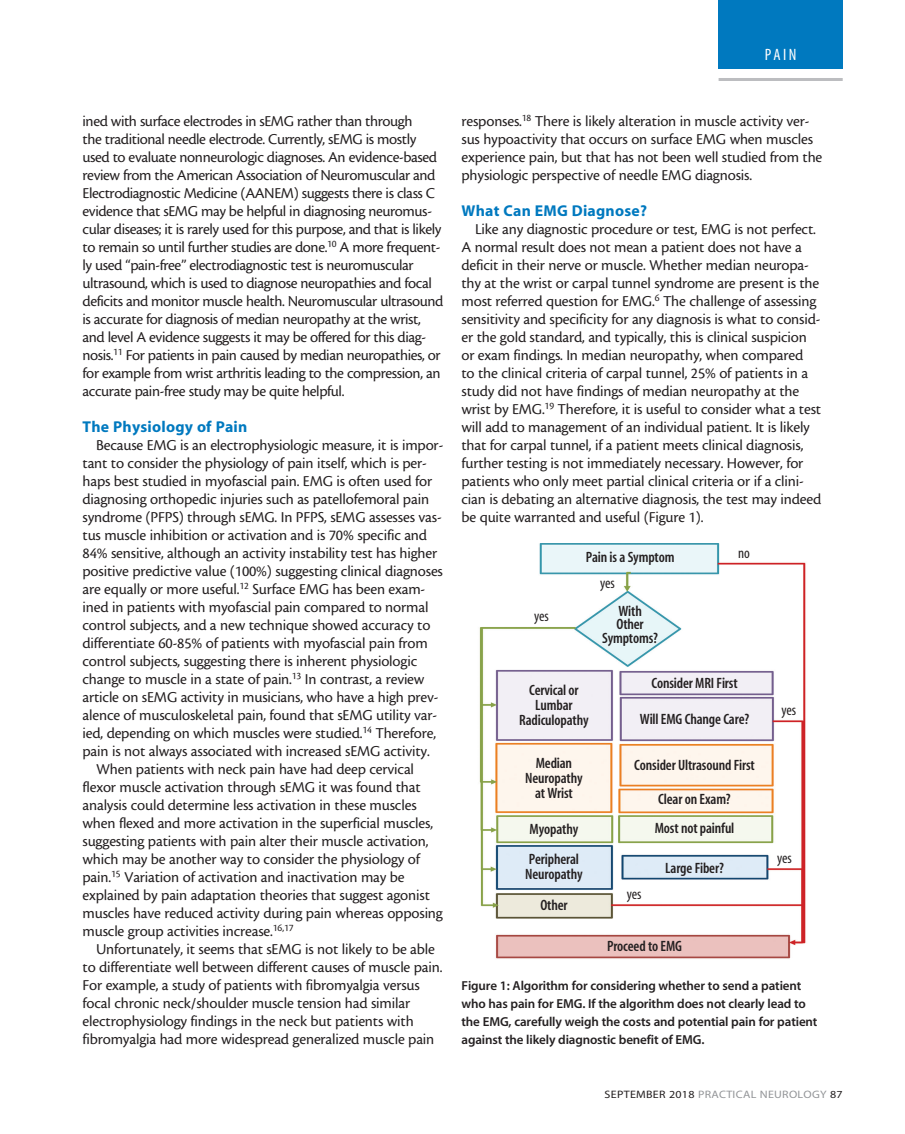
<style>
.page{position:relative;width:905px;height:1134px;background:#fff}
.page>*{position:absolute;margin:0;border:0;box-sizing:border-box;transform-origin:0 0}
.t1{font:16.5px "Myriad MM 400 300";color:#fff}
.body{font:15.75px/18px "Cronos MM 408 10";letter-spacing:-.01em;color:#231f20}
.subhead{font:15.75px "Myriad MM 700 600";letter-spacing:.015em;color:#0079bf}
.t2{font:15px "Myriad MM 565 300";letter-spacing:-.01em;color:#231f20}
.t3{font:15px "Myriad MM 400 300";letter-spacing:-.01em;color:#231f20}
.t4{font:13.05px/18px "Myriad MM 565 600";letter-spacing:-.01em;color:#231f20}
.t5{font:10.8px "Myriad MM 400 600";letter-spacing:.025em;color:#939598;scale:1.11 1}
.s1{color:#231f20}
</style>
<div class="page">
<div style="left:718px;top:0;width:124px;height:69px;background:#0079bf"></div>
<hr style="left:718px;top:78px;width:124px;height:3px;background:#bcbdc0">
<img style="left:479px;top:543px;width:327px;height:416px">
<p class="t1" style="left:764px;top:46px;width:33px">PAIN</p>
<p class="body" style="left:82px;top:112px;width:362px">ined with surface electrodes in sEMG rather than through<br>the traditional needle electrode. Currently, sEMG is mostly used to evaluate nonneurologic diagnoses. An evidence-based review from the American Association of Neuromuscular and Electrodiagnostic Medicine (AANEM) suggests there is class C evidence that sEMG may be helpful in diagnosing neuromus&shy;cular diseases; it is rarely used for this purpose, and that is likely to remain so until further studies are done.<sup>10</sup> A more frequent&shy;ly used “pain-free” electrodiagnostic test is neuromuscular ultrasound, which is used to diagnose neuropathies and focal deficits and monitor muscle health. Neuromuscular ultrasound is accurate for diagnosis of median neuropathy at the wrist, and level A evidence suggests it may be offered for this diag&shy;nosis.<sup>11</sup> For patients in pain caused by median neuropathies, or for example from wrist arthritis leading to the compression, an accurate pain-free study may be quite helpful.</p>
<p class="subhead" style="left:82px;top:419px;width:166px">The Physiology of Pain</p>
<p class="body" style="left:82px;top:436px;width:362px;text-indent:14px">Because EMG is an electrophysiologic measure, it is impor&shy;tant to consider the physiology of pain itself, which is per&shy;haps best studied in myofascial pain. EMG is often used for diagnosing orthopedic injuries such as patellofemoral pain syndrome (PFPS) through sEMG. In PFPS, sEMG assesses vas&shy;tus muscle inhibition or activation and is 70% specific and 84% sensitive, although an activity instability test has higher positive predictive value (100%) suggesting clinical diagnoses are equally or more useful.<sup>12</sup> Surface EMG has been exam&shy;ined in patients with myofascial pain compared to normal control subjects, and a new technique showed accuracy to differentiate 60-85% of patients with myofascial pain from control subjects, suggesting there is inherent physiologic change to muscle in a state of pain.<sup>13</sup> In contrast, a review article on sEMG activity in musicians, who have a high prev&shy;alence of musculoskeletal pain, found that sEMG utility var&shy;ied, depending on which muscles were studied.<sup>14</sup> Therefore, pain is not always associated with increased sEMG activity.</p>
<p class="body" style="left:82px;top:760px;width:362px;text-indent:14px">When patients with neck pain have had deep cervical flexor muscle activation through sEMG it was found that analysis could determine less activation in these muscles when flexed and more activation in the superficial muscles, suggesting patients with pain alter their muscle activation, which may be another way to consider the physiology of pain.<sup>15</sup> Variation of activation and inactivation may be explained by pain adaptation theories that suggest agonist muscles have reduced activity during pain whereas opposing muscle group activities increase.<sup>16,17</sup></p>
<p class="body" style="left:82px;top:940px;width:361px;text-indent:14px">Unfortunately, it seems that sEMG is not likely to be able to differentiate well between different causes of muscle pain.<br>For example, a study of patients with fibromyalgia versus focal chronic neck/shoulder muscle tension had similar electrophysiology findings in the neck but patients with fibromyalgia had more widespread generalized muscle pain</p>
<p class="body" style="left:461px;top:112px;width:362px">responses.<sup>18</sup> There is likely alteration in muscle activity ver&shy;sus hypoactivity that occurs on surface EMG when muscles experience pain, but that has not been well studied from the physiologic perspective of needle EMG diagnosis.</p>
<p class="subhead" style="left:461px;top:203px;width:187px">What Can EMG Diagnose?</p>
<p class="body" style="left:461px;top:220px;width:361px;text-indent:14px">Like any diagnostic procedure or test, EMG is not perfect.<br>A normal result does not mean a patient does not have a deficit in their nerve or muscle. Whether median neuropa&shy;thy at the wrist or carpal tunnel syndrome are present is the most referred question for EMG.<sup>6</sup> The challenge of assessing sensitivity and specificity for any diagnosis is what to consid&shy;er the gold standard, and typically, this is clinical suspicion or exam findings. In median neuropathy, when compared<br>to the clinical criteria of carpal tunnel, 25% of patients in a study did not have findings of median neuropathy at the wrist by EMG.<sup>19</sup> Therefore, it is useful to consider what a test will add to management of an individual patient. It is likely that for carpal tunnel, if a patient meets clinical diagnosis, further testing is not immediately necessary. However, for patients who only meet partial clinical criteria or if a clini&shy;cian is debating an alternative diagnosis, the test may indeed be quite warranted and useful (Figure 1).</p>
<p class="t3" style="left:534px;top:609px;width:16px">yes</p>
<p class="t2" style="left:585px;top:550px;width:90px">Pain is a Symptom</p>
<p class="t2" style="left:618px;top:604px;width:25px">With</p>
<p class="t2" style="left:616px;top:617px;width:29px">Other</p>
<p class="t2" style="left:602px;top:631px;width:57px">Symptoms?</p>
<p class="t3" style="left:600px;top:576px;width:16px">yes</p>
<p class="t3" style="left:738px;top:546px;width:13px">no</p>
<p class="t2" style="left:529px;top:682px;width:51px">Cervical or</p>
<p class="t2" style="left:535px;top:697px;width:39px">Lumbar</p>
<p class="t2" style="left:519px;top:712px;width:71px">Radiculopathy</p>
<p class="t2" style="left:535px;top:756px;width:38px">Median</p>
<p class="t2" style="left:525px;top:771px;width:59px">Neuropathy</p>
<p class="t2" style="left:535px;top:786px;width:39px">at Wrist</p>
<p class="t2" style="left:529px;top:822px;width:50px">Myopathy</p>
<p class="t2" style="left:529px;top:852px;width:52px">Peripheral</p>
<p class="t2" style="left:525px;top:867px;width:59px">Neuropathy</p>
<p class="t2" style="left:540px;top:898px;width:29px">Other</p>
<p class="t2" style="left:651px;top:676px;width:88px">Consider MRI First</p>
<p class="t2" style="left:639px;top:712px;width:111px">Will EMG Change Care?</p>
<p class="t2" style="left:634px;top:757px;width:122px">Consider Ultrasound First</p>
<p class="t2" style="left:658px;top:792px;width:74px">Clear on Exam?</p>
<p class="t2" style="left:654px;top:821px;width:81px">Most not painful</p>
<p class="t3" style="left:626px;top:887px;width:16px">yes</p>
<p class="t2" style="left:665px;top:860px;width:60px">Large Fiber?</p>
<p class="t2" style="left:607px;top:939px;width:77px">Proceed to EMG</p>
<p class="t3" style="left:781px;top:703px;width:16px">yes</p>
<p class="t3" style="left:777px;top:851px;width:16px">yes</p>
<p class="t4" style="left:461px;top:977px;width:357px">Figure 1: Algorithm for considering whether to send a patient who has pain for EMG. If the algorithm does not clearly lead to the EMG, carefully weigh the costs and potential pain for patient against the likely diagnostic benefit of EMG.</p>
<p class="t5" style="left:604px;top:1089px;width:216px"><span class="s1">SEPTEMBER 2018</span> PRACTICAL NEUROLOGY <span class="s1">87</span></p>
</div>
